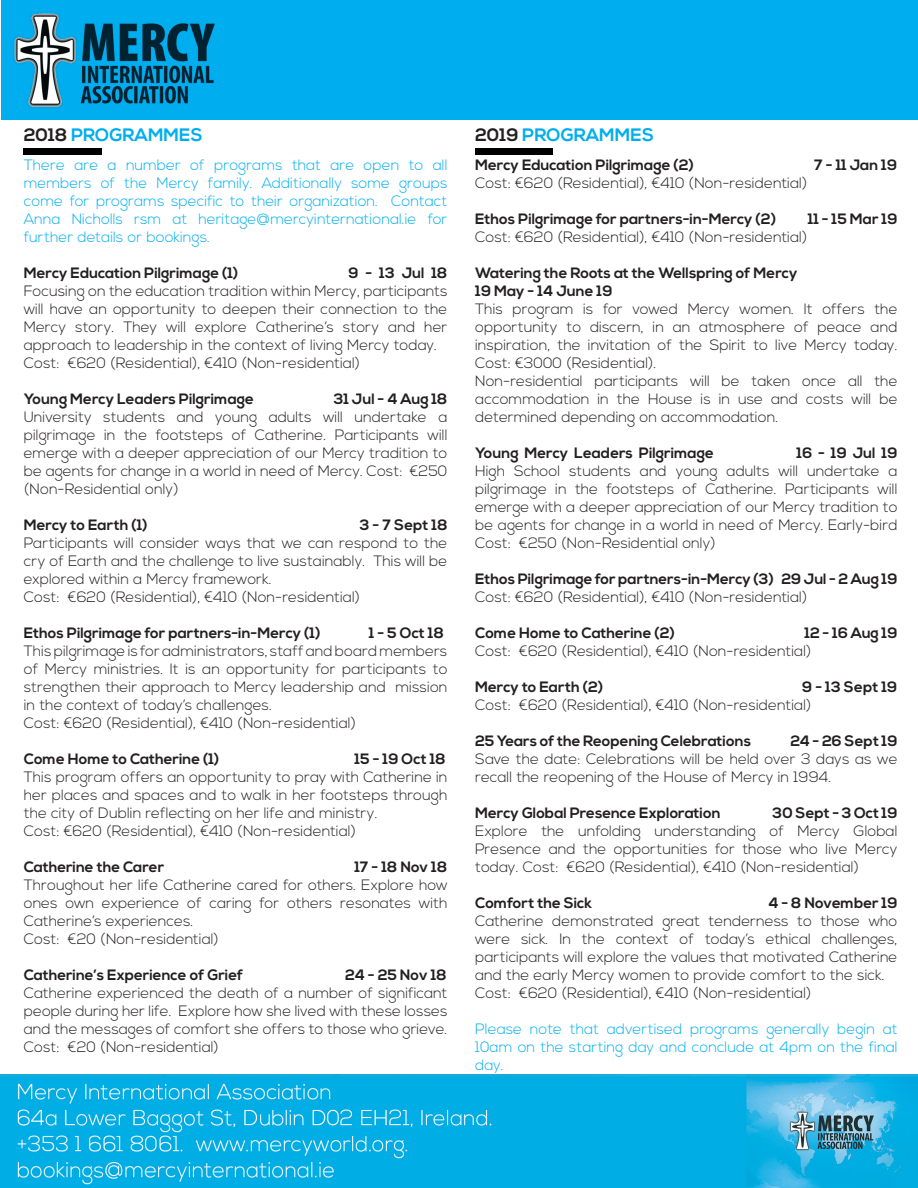
<style>
.page{position:relative;width:918px;height:1188px;background:#fff}
.page>*{position:absolute;margin:0;border:0;box-sizing:border-box;transform-origin:0 0}
.t1{font:700 18px "Nexa";color:#00aeef}
.t2{font:300 15px/18px "Nexa";color:#231f20;text-align:justify}
.t3{font:700 15px "Nexa";color:#231f20}
.t4{font:300 15px/18px "Nexa";color:#00aeef;text-align:justify}
.s1{color:#231f20}
.s2{font-weight:700}
</style>
<div class="page">
<img style="left:1px;top:0;width:851px;height:120px">
<div style="left:852px;top:0;width:66px;height:120px;background:#00aeef"></div>
<img style="left:24px;top:148px;width:77px;height:6px">
<img style="left:475px;top:148px;width:78px;height:6px">
<img style="left:0;top:1074px;width:918px;height:114px">
<p class="t1" style="left:24px;top:124px;width:180px"><span class="s1">2018</span> PROGRAMMES</p>
<p class="t1" style="left:475px;top:124px;width:180px"><span class="s1">2019</span> PROGRAMMES</p>
<p class="t4" style="left:24px;top:157px;width:425px">There are a number of programs that are open to all members of the Mercy family. Additionally some groups come for programs specific to their organization. Contact Anna Nicholls rsm at heritage@mercyinternational.ie for further details or bookings.</p>
<p class="t3" style="left:24px;top:264px;width:216px">Mercy Education Pilgrimage (1)</p>
<p class="t2" style="left:24px;top:265px;width:425px;text-indent:325px"><span class="s2">9 - 13 Jul 18<br></span>Focusing on the education tradition within Mercy, participants will have an opportunity to deepen their connection to the Mercy story. They will explore Catherine’s story and her approach to leadership in the context of living Mercy today.</p>
<p class="t2" style="left:24px;top:355px;width:338px">Cost: €620 (Residential), €410 (Non-residential)</p>
<p class="t3" style="left:24px;top:390px;width:232px">Young Mercy Leaders Pilgrimage</p>
<p class="t3" style="left:334px;top:390px;width:115px">31 Jul - 4 Aug 18</p>
<p class="t2" style="left:24px;top:409px;width:425px">University students and young adults will undertake a pilgrimage in the footsteps of Catherine. Participants will emerge with a deeper appreciation of our Mercy tradition to be agents for change in a world in need of Mercy. Cost: €250 (Non-Residential only)</p>
<p class="t3" style="left:24px;top:516px;width:125px">Mercy to Earth (1)</p>
<p class="t3" style="left:360px;top:516px;width:89px">3 - 7 Sept 18</p>
<p class="t2" style="left:24px;top:535px;width:425px">Participants will consider ways that we can respond to the cry of Earth and the challenge to live sustainably. This will be explored within a Mercy framework.</p>
<p class="t2" style="left:24px;top:589px;width:338px">Cost: €620 (Residential), €410 (Non-residential)</p>
<p class="t3" style="left:24px;top:624px;width:298px">Ethos Pilgrimage for partners-in-Mercy (1)</p>
<p class="t3" style="left:369px;top:624px;width:77px">1 - 5 Oct 18</p>
<p class="t2" style="left:24px;top:643px;width:425px">This pilgrimage is for administrators, staff and board members of Mercy ministries. It is an opportunity for participants to strengthen their approach to Mercy leadership and mission in the context of today’s challenges.</p>
<p class="t2" style="left:24px;top:715px;width:334px">Cost: €620 (Residential), €410 (Non-residential)</p>
<p class="t3" style="left:24px;top:750px;width:197px">Come Home to Catherine (1)</p>
<p class="t3" style="left:354px;top:750px;width:93px">15 - 19 Oct 18</p>
<p class="t2" style="left:24px;top:769px;width:425px">This program offers an opportunity to pray with Catherine in her places and spaces and to walk in her footsteps through the city of Dublin reflecting on her life and ministry.</p>
<p class="t2" style="left:24px;top:823px;width:334px">Cost: €620 (Residential), €410 (Non-residential)</p>
<p class="t3" style="left:24px;top:858px;width:142px">Catherine the Carer</p>
<p class="t3" style="left:354px;top:858px;width:94px">17 - 18 Nov 18</p>
<p class="t2" style="left:24px;top:877px;width:425px">Throughout her life Catherine cared for others. Explore how ones own experience of caring for others resonates with Catherine’s experiences.</p>
<p class="t2" style="left:24px;top:931px;width:197px">Cost: €20 (Non-residential)</p>
<p class="t3" style="left:24px;top:966px;width:221px">Catherine’s Experience of Grief</p>
<p class="t3" style="left:345px;top:966px;width:103px">24 - 25 Nov 18</p>
<p class="t2" style="left:24px;top:985px;width:425px">Catherine experienced the death of a number of significant people during her life. Explore how she lived with these losses and the messages of comfort she offers to those who grieve.<br>Cost: €20 (Non-residential)</p>
<p class="t3" style="left:475px;top:156px;width:220px">Mercy Education Pilgrimage (2)</p>
<p class="t3" style="left:814px;top:156px;width:84px">7 - 11 Jan 19</p>
<p class="t2" style="left:475px;top:174px;width:334px">Cost: €620 (Residential), €410 (Non-residential)</p>
<p class="t3" style="left:475px;top:210px;width:302px">Ethos Pilgrimage for partners-in-Mercy (2)</p>
<p class="t3" style="left:808px;top:210px;width:91px">11 - 15 Mar 19</p>
<p class="t2" style="left:475px;top:228px;width:334px">Cost: €620 (Residential), €410 (Non-residential)</p>
<p class="t3" style="left:475px;top:264px;width:324px">Watering the Roots at the Wellspring of Mercy</p>
<p class="t3" style="left:475px;top:282px;width:139px">19 May - 14 June 19</p>
<p class="t2" style="left:475px;top:300px;width:424px">This program is for vowed Mercy women. It offers the opportunity to discern, in an atmosphere of peace and inspiration, the invitation of the Spirit to live Mercy today.<br>Cost: €3000 (Residential).</p>
<p class="t2" style="left:475px;top:372px;width:424px">Non-residential participants will be taken once all the accommodation in the House is in use and costs will be determined depending on accommodation.</p>
<p class="t3" style="left:475px;top:444px;width:240px">Young Mercy Leaders Pilgrimage</p>
<p class="t2" style="left:475px;top:444px;width:424px;text-indent:321px"><span class="s2">16 - 19 Jul 19<br></span>High School students and young adults will undertake a pilgrimage in the footsteps of Catherine. Participants will emerge with a deeper appreciation of our Mercy tradition to be agents for change in a world in need of Mercy. Early-bird Cost: €250 (Non-Residential only)</p>
<p class="t3" style="left:475px;top:570px;width:424px">Ethos Pilgrimage for partners-in-Mercy (3) 29 Jul - 2 Aug 19</p>
<p class="t2" style="left:475px;top:588px;width:334px">Cost: €620 (Residential), €410 (Non-residential)</p>
<p class="t3" style="left:475px;top:624px;width:201px">Come Home to Catherine (2)</p>
<p class="t3" style="left:804px;top:624px;width:95px">12 - 16 Aug 19</p>
<p class="t2" style="left:475px;top:642px;width:338px">Cost: €620 (Residential), €410 (Non-residential)</p>
<p class="t3" style="left:475px;top:678px;width:130px">Mercy to Earth (2)</p>
<p class="t3" style="left:802px;top:678px;width:97px">9 - 13 Sept 19</p>
<p class="t2" style="left:475px;top:696px;width:338px">Cost: €620 (Residential), €410 (Non-residential)</p>
<p class="t3" style="left:475px;top:732px;width:277px">25 Years of the Reopening Celebrations</p>
<p class="t3" style="left:790px;top:732px;width:109px">24 - 26 Sept 19</p>
<p class="t2" style="left:475px;top:750px;width:424px">Save the date: Celebrations will be held over 3 days as we recall the reopening of the House of Mercy in 1994.</p>
<p class="t3" style="left:475px;top:804px;width:247px">Mercy Global Presence Exploration</p>
<p class="t3" style="left:773px;top:804px;width:126px">30 Sept - 3 Oct 19</p>
<p class="t2" style="left:475px;top:822px;width:424px">Explore the unfolding understanding of Mercy Global Presence and the opportunities for those who live Mercy today. Cost: €620 (Residential), €410 (Non-residential)</p>
<p class="t3" style="left:475px;top:894px;width:119px">Comfort the Sick</p>
<p class="t3" style="left:768px;top:894px;width:131px">4 - 8 November 19</p>
<p class="t2" style="left:475px;top:912px;width:424px">Catherine demonstrated great tenderness to those who were sick. In the context of today’s ethical challenges, participants will explore the values that motivated Catherine and the early Mercy women to provide comfort to the sick.</p>
<p class="t2" style="left:475px;top:984px;width:338px">Cost: €620 (Residential), €410 (Non-residential)</p>
<p class="t4" style="left:475px;top:1020px;width:424px">Please note that advertised programs generally begin at 10am on the starting day and conclude at 4pm on the final day.</p>
</div>
